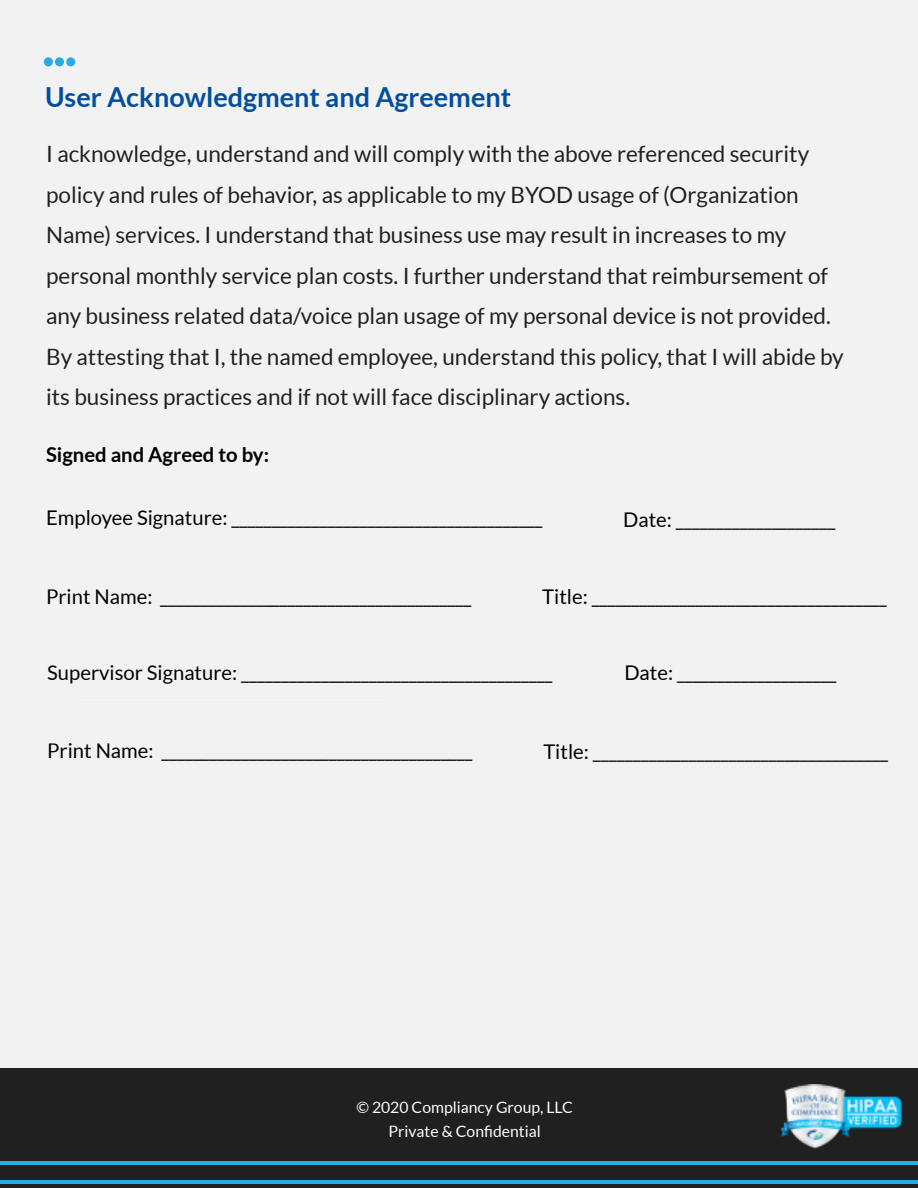
<style>
.page{position:relative;width:918px;height:1188px;background:#f2f2f2}
.page>*{position:absolute;margin:0;border:0;box-sizing:border-box;transform-origin:0 0}
.t1{font:700 27px "Lato";color:#044f9c}
.t2{font:22.5px/40.5px "Lato";color:#202020}
.t3{font:20.25px "Lato";color:#000}
.t4{font:700 20.25px "Lato";color:#000}
.t5{font:15.75px/24.8px "Lato";color:#fffffb;text-align:center}
</style>
<div class="page">
<hr style="left:77px;top:699px;width:42px;height:1px;background:#fff">
<hr style="left:119px;top:699px;width:42px;height:1px;background:#fff">
<hr style="left:161px;top:699px;width:41px;height:1px;background:#fff">
<hr style="left:202px;top:699px;width:42px;height:1px;background:#fff">
<hr style="left:244px;top:699px;width:41px;height:1px;background:#fff">
<hr style="left:285px;top:699px;width:42px;height:1px;background:#fff">
<hr style="left:327px;top:699px;width:42px;height:1px;background:#fff">
<hr style="left:77px;top:913px;width:42px;height:1px;background:#fff">
<hr style="left:119px;top:913px;width:42px;height:1px;background:#fff">
<hr style="left:161px;top:913px;width:41px;height:1px;background:#fff">
<hr style="left:202px;top:913px;width:42px;height:1px;background:#fff">
<hr style="left:244px;top:913px;width:41px;height:1px;background:#fff">
<hr style="left:285px;top:913px;width:42px;height:1px;background:#fff">
<hr style="left:327px;top:913px;width:42px;height:1px;background:#fff">
<svg style="left:44px;top:57px;width:31px;height:9px"></svg>
<div style="left:0;top:1069px;width:918px;height:119px;background:#202020"></div>
<hr style="left:0;top:1161px;width:80px;height:4px;background:#29aae2">
<hr style="left:0;top:1180px;width:80px;height:3px;background:#29aae2">
<hr style="left:80px;top:1161px;width:81px;height:4px;background:#29aae2">
<hr style="left:80px;top:1180px;width:81px;height:3px;background:#29aae2">
<hr style="left:161px;top:1161px;width:81px;height:4px;background:#29aae2">
<hr style="left:161px;top:1180px;width:81px;height:3px;background:#29aae2">
<hr style="left:242px;top:1161px;width:81px;height:4px;background:#29aae2">
<hr style="left:242px;top:1180px;width:81px;height:3px;background:#29aae2">
<hr style="left:323px;top:1161px;width:81px;height:4px;background:#29aae2">
<hr style="left:323px;top:1180px;width:81px;height:3px;background:#29aae2">
<hr style="left:404px;top:1161px;width:81px;height:4px;background:#29aae2">
<hr style="left:404px;top:1180px;width:81px;height:3px;background:#29aae2">
<hr style="left:485px;top:1161px;width:81px;height:4px;background:#29aae2">
<hr style="left:485px;top:1180px;width:81px;height:3px;background:#29aae2">
<hr style="left:566px;top:1161px;width:81px;height:4px;background:#29aae2">
<hr style="left:566px;top:1180px;width:81px;height:3px;background:#29aae2">
<hr style="left:647px;top:1161px;width:81px;height:4px;background:#29aae2">
<hr style="left:647px;top:1180px;width:81px;height:3px;background:#29aae2">
<hr style="left:728px;top:1161px;width:81px;height:4px;background:#29aae2">
<hr style="left:728px;top:1180px;width:81px;height:3px;background:#29aae2">
<hr style="left:809px;top:1161px;width:81px;height:4px;background:#29aae2">
<hr style="left:809px;top:1180px;width:81px;height:3px;background:#29aae2">
<hr style="left:890px;top:1161px;width:28px;height:4px;background:#29aae2">
<hr style="left:890px;top:1180px;width:28px;height:3px;background:#29aae2">
<img style="left:780px;top:1084px;width:123px;height:65px">
<p class="t1" style="left:45px;top:82px;width:468px">User Acknowledgment and Agreement</p>
<p class="t2" style="left:46px;top:133px;width:799px">I acknowledge, understand and will comply with the above referenced security policy and rules of behavior, as applicable to my BYOD usage of (Organization Name) services. I understand that business use may result in increases to my personal monthly service plan costs. I further understand that reimbursement of any business related data/voice plan usage of my personal device is not provided.<br>By attesting that I, the named employee, understand this policy, that I will abide by its business practices and if not will face disciplinary actions.</p>
<p class="t4" style="left:46px;top:443px;width:224px">Signed and Agreed to by:</p>
<p class="t3" style="left:46px;top:507px;width:498px">Employee Signature: _______________________________________</p>
<p class="t3" style="left:623px;top:508px;width:214px">Date: ____________________</p>
<p class="t3" style="left:46px;top:586px;width:427px">Print Name: _______________________________________</p>
<p class="t3" style="left:542px;top:586px;width:346px">Title: _____________________________________</p>
<p class="t3" style="left:47px;top:661px;width:507px">Supervisor Signature: _______________________________________</p>
<p class="t3" style="left:624px;top:661px;width:214px">Date: ____________________</p>
<p class="t3" style="left:47px;top:740px;width:427px">Print Name: _______________________________________</p>
<p class="t3" style="left:543px;top:741px;width:346px">Title: _____________________________________</p>
<p class="t5" style="left:356px;top:1094px;width:218px">© 2020 Compliancy Group, LLC<br>Private &amp; Confidential</p>
</div>
